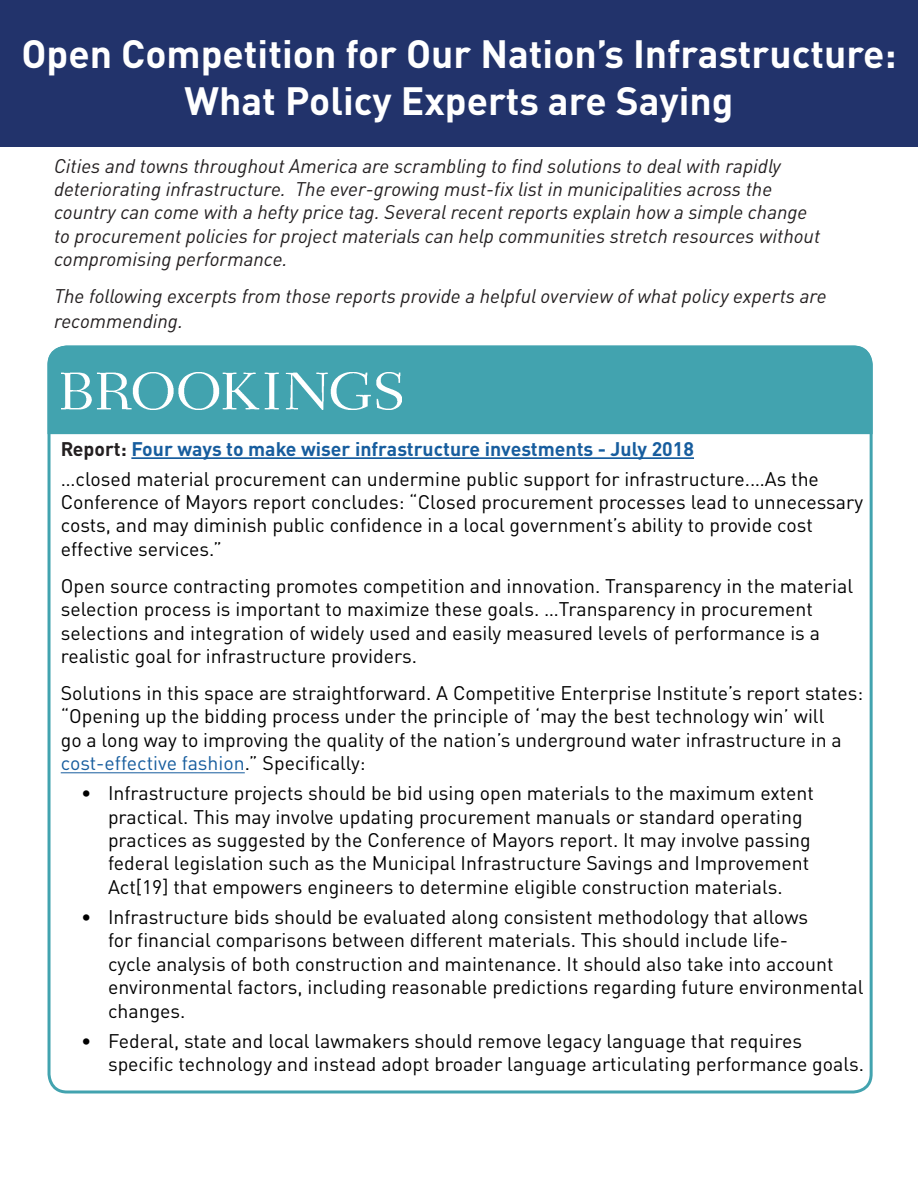
<style>
.page{position:relative;width:918px;height:1188px;background:#fff}
.page>*{position:absolute;margin:0;border:0;box-sizing:border-box;transform-origin:0 0}
.t1{font:700 39px "DINOT";color:#fff}
.t2{font:19.5px/23.4px "DINOT";color:#000}
.t3{font:italic 19.5px/23.4px "DINOT";color:#231f20}
.t4{font:700 19.5px "DINOT";color:#175d9e}
.s1{color:#231f20}
.s2{color:#175d9e}
</style>
<div class="page">
<div style="left:47px;top:345px;width:822px;height:90px;background:#42a3af"></div>
<div style="left:0;top:0;width:918px;height:147px;background:#22336b"></div>
<hr style="left:131px;top:457px;width:563px;height:2px;background:#175d9e">
<hr style="left:61px;top:772px;width:184px;height:1px;background:#175d9e">
<img style="left:61px;top:373px;width:341px;height:37px">
<p class="t1" style="left:21px;top:29px;width:877px">Open Competition for Our Nation’s Infrastructure:</p>
<p class="t1" style="left:185px;top:75px;width:550px">What Policy Experts are Saying</p>
<p class="t3" style="left:54px;top:154px;width:768px">Cities and towns throughout America are scrambling to find solutions to deal with rapidly deteriorating infrastructure. The ever-growing must-fix list in municipalities across the country can come with a hefty price tag. Several recent reports explain how a simple change to procurement policies for project materials can help communities stretch resources without compromising performance.</p>
<p class="t3" style="left:54px;top:283px;width:774px;line-height:25.2px">The following excerpts from those reports provide a helpful overview of what policy experts are recommending.</p>
<p class="t4" style="left:61px;top:436px;width:635px"><span class="s1">Report:</span> Four ways to make wiser infrastructure investments - July 2018</p>
<p class="t2" style="left:61px;top:467px;width:804px">…closed material procurement can undermine public support for infrastructure.…As the Conference of Mayors report concludes: “Closed procurement processes lead to unnecessary costs, and may diminish public confidence in a local government’s ability to provide cost effective services.”</p>
<p class="t2" style="left:61px;top:574px;width:794px">Open source contracting promotes competition and innovation. Transparency in the material selection process is important to maximize these goals. …Transparency in procurement selections and integration of widely used and easily measured levels of performance is a realistic goal for infrastructure providers.</p>
<p class="t2" style="left:61px;top:681px;width:804px">Solutions in this space are straightforward. A Competitive Enterprise Institute’s report states: “Opening up the bidding process under the principle of ‘may the best technology win’ will<br>go a long way to improving the quality of the nation’s underground water infrastructure in a <span class="s2">cost-effective fashion</span>.” Specifically:</p>
<p class="t2" style="left:108px;top:781px;width:707px;text-indent:-27px">• Infrastructure projects should be bid using open materials to the maximum extent practical. This may involve updating procurement manuals or standard operating practices as suggested by the Conference of Mayors report. It may involve passing federal legislation such as the Municipal Infrastructure Savings and Improvement Act[19] that empowers engineers to determine eligible construction materials.</p>
<p class="t2" style="left:108px;top:905px;width:757px;text-indent:-27px">• Infrastructure bids should be evaluated along consistent methodology that allows<br>for financial comparisons between different materials. This should include life-<br>cycle analysis of both construction and maintenance. It should also take into account environmental factors, including reasonable predictions regarding future environmental changes.</p>
<p class="t2" style="left:108px;top:1029px;width:758px;text-indent:-27px">• Federal, state and local lawmakers should remove legacy language that requires specific technology and instead adopt broader language articulating performance goals.</p>
</div>
